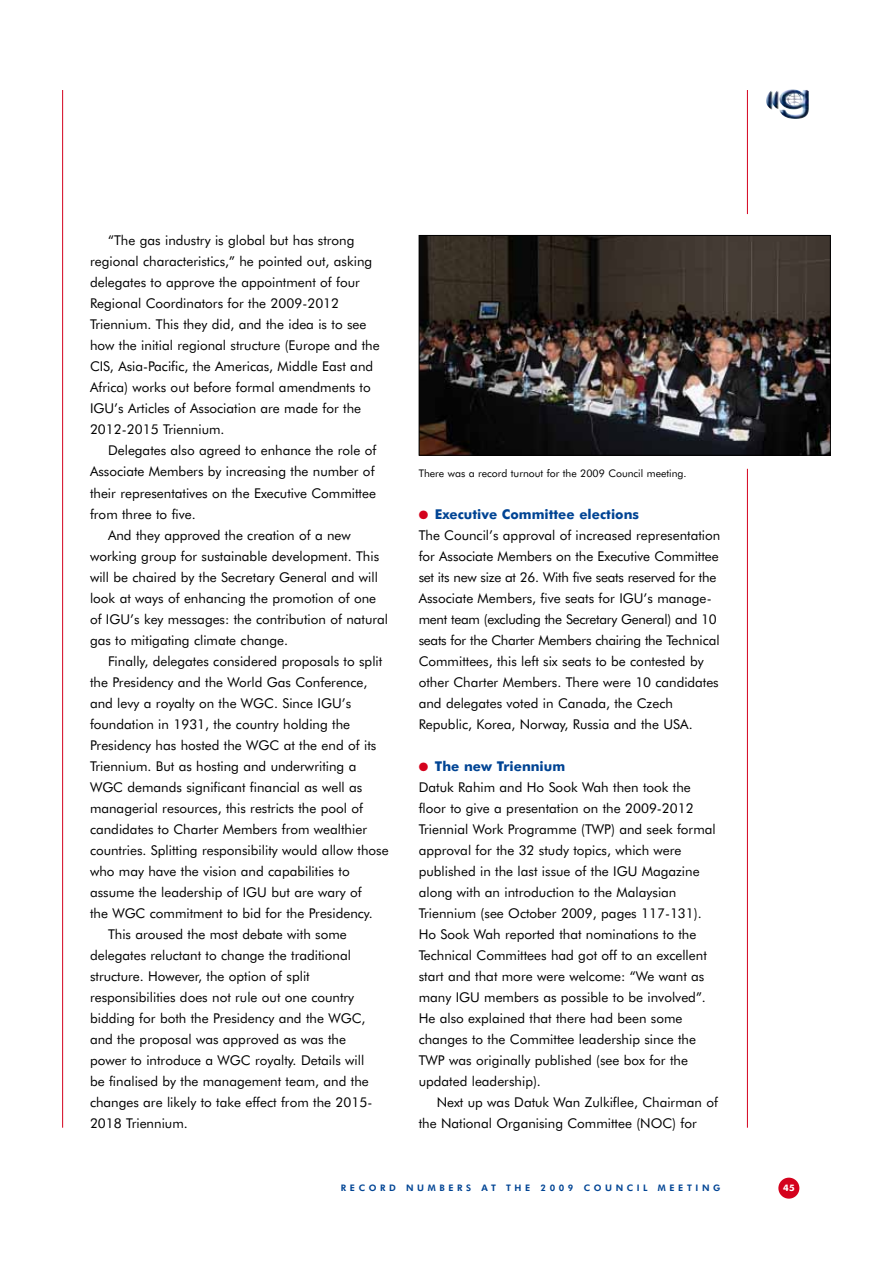
<style>
.page{position:relative;width:893px;height:1263px;background:#fff}
.page>*{position:absolute;margin:0;border:0;box-sizing:border-box;transform-origin:0 0}
.t1{font:13.5px/21px "Futura BT";color:#000}
.t2{font:10.5px "Futura BT";color:#000}
.t3{font:800 9px "Futura BT";letter-spacing:.4em;color:#004494}
.t4{font:700 9px "Futura BT";color:#fff}
.s1{color:#d4021d}
.s2{font-weight:700;color:#004494}
</style>
<div class="page">
<div style="left:778px;top:1177px;width:21px;height:21px;background:#d4021d;border-radius:50%"></div>
<hr style="left:62px;top:90px;width:1px;height:1038px;background:#d4021d">
<img style="left:779px;top:89px;width:13px;height:18px">
<hr style="left:747px;top:469px;width:1px;height:659px;background:#d4021d">
<hr style="left:747px;top:90px;width:1px;height:124px;background:#d4021d">
<img style="left:421px;top:237px;width:408px;height:217px">
<div style="left:419px;top:235px;width:412px;height:221px;border:1px solid #000"></div>
<p class="t1" style="left:90px;top:230px;width:291px;text-indent:18px">“The gas industry is global but has strong regional characteristics,” he pointed out, asking delegates to approve the appointment of four Regional Coordinators for the 2009-2012<br>Triennium. This they did, and the idea is to see how the initial regional structure (Europe and the CIS, Asia-Pacific, the Americas, Middle East and Africa) works out before formal amendments to IGU’s Articles of Association are made for the 2012-2015 Triennium.</p>
<p class="t1" style="left:108px;top:440px;width:270px">Delegates also agreed to enhance the role of</p>
<p class="t1" style="left:90px;top:461px;width:286px">Associate Members by increasing the number of</p>
<p class="t1" style="left:90px;top:482px;width:287px">their representatives on the Executive Committee</p>
<p class="t1" style="left:90px;top:503px;width:107px">from three to five.</p>
<p class="t1" style="left:108px;top:524px;width:244px">And they approved the creation of a new</p>
<p class="t1" style="left:90px;top:545px;width:291px">working group for sustainable development. This</p>
<p class="t1" style="left:90px;top:566px;width:289px">will be chaired by the Secretary General and will</p>
<p class="t1" style="left:90px;top:587px;width:288px">look at ways of enhancing the promotion of one</p>
<p class="t1" style="left:90px;top:608px;width:300px">of IGU’s key messages: the contribution of natural</p>
<p class="t1" style="left:90px;top:629px;width:199px">gas to mitigating climate change.</p>
<p class="t1" style="left:108px;top:650px;width:276px">Finally, delegates considered proposals to split</p>
<p class="t1" style="left:90px;top:671px;width:279px">the Presidency and the World Gas Conference,</p>
<p class="t1" style="left:90px;top:692px;width:263px">and levy a royalty on the WGC. Since IGU’s</p>
<p class="t1" style="left:90px;top:713px;width:262px">foundation in 1931, the country holding the</p>
<p class="t1" style="left:90px;top:734px;width:288px">Presidency has hosted the WGC at the end of its</p>
<p class="t1" style="left:90px;top:755px;width:268px">Triennium. But as hosting and underwriting a</p>
<p class="t1" style="left:90px;top:776px;width:274px">WGC demands significant financial as well as</p>
<p class="t1" style="left:90px;top:797px;width:275px">managerial resources, this restricts the pool of</p>
<p class="t1" style="left:90px;top:818px;width:279px">candidates to Charter Members from wealthier</p>
<p class="t1" style="left:90px;top:839px;width:300px">countries. Splitting responsibility would allow those</p>
<p class="t1" style="left:90px;top:860px;width:261px">who may have the vision and capabilities to</p>
<p class="t1" style="left:90px;top:881px;width:273px">assume the leadership of IGU but are wary of</p>
<p class="t1" style="left:90px;top:902px;width:284px">the WGC commitment to bid for the Presidency.</p>
<p class="t1" style="left:108px;top:923px;width:240px">This aroused the most debate with some</p>
<p class="t1" style="left:90px;top:944px;width:263px">delegates reluctant to change the traditional</p>
<p class="t1" style="left:90px;top:965px;width:221px">structure. However, the option of split</p>
<p class="t1" style="left:90px;top:986px;width:266px">responsibilities does not rule out one country</p>
<p class="t1" style="left:90px;top:1007px;width:277px">bidding for both the Presidency and the WGC,</p>
<p class="t1" style="left:90px;top:1028px;width:257px">and the proposal was approved as was the</p>
<p class="t1" style="left:90px;top:1049px;width:276px">power to introduce a WGC royalty. Details will</p>
<p class="t1" style="left:90px;top:1070px;width:280px">be finalised by the management team, and the</p>
<p class="t1" style="left:90px;top:1091px;width:284px">changes are likely to take effect from the 2015-</p>
<p class="t1" style="left:90px;top:1112px;width:99px">2018 Triennium.</p>
<p class="t2" style="left:419px;top:467px;width:269px">There was a record turnout for the 2009 Council meeting.</p>
<p class="t1" style="left:419px;top:503px;width:303px"><span class="s1">●</span> <span class="s2">Executive Committee elections<br></span>The Council’s approval of increased representation for Associate Members on the Executive Committee set its new size at 26. With five seats reserved for the Associate Members, five seats for IGU’s manage&shy;ment team (excluding the Secretary General) and 10 seats for the Charter Members chairing the Technical Committees, this left six seats to be contested by other Charter Members. There were 10 candidates and delegates voted in Canada, the Czech Republic, Korea, Norway, Russia and the USA.</p>
<p class="t1" style="left:419px;top:755px;width:299px"><span class="s1">●</span> <span class="s2">The new Triennium<br></span>Datuk Rahim and Ho Sook Wah then took the floor to give a presentation on the 2009-2012<br>Triennial Work Programme (TWP) and seek formal approval for the 32 study topics, which were published in the last issue of the IGU Magazine along with an introduction to the Malaysian Triennium (see October 2009, pages 117-131).<br>Ho Sook Wah reported that nominations to the Technical Committees had got off to an excellent start and that more were welcome: “We want as many IGU members as possible to be involved”.<br>He also explained that there had been some changes to the Committee leadership since the TWP was originally published (see box for the updated leadership).</p>
<p class="t1" style="left:419px;top:1092px;width:301px;text-indent:18px">Next up was Datuk Wan Zulkiflee, Chairman of the National Organising Committee (NOC) for</p>
<p class="t3" style="left:341px;top:1183px;width:379px">RECORD N UMBERS AT THE 2009 COUNCI L MEETI NG</p>
<p class="t4" style="left:783px;top:1182px;width:13px">45</p>
</div>
